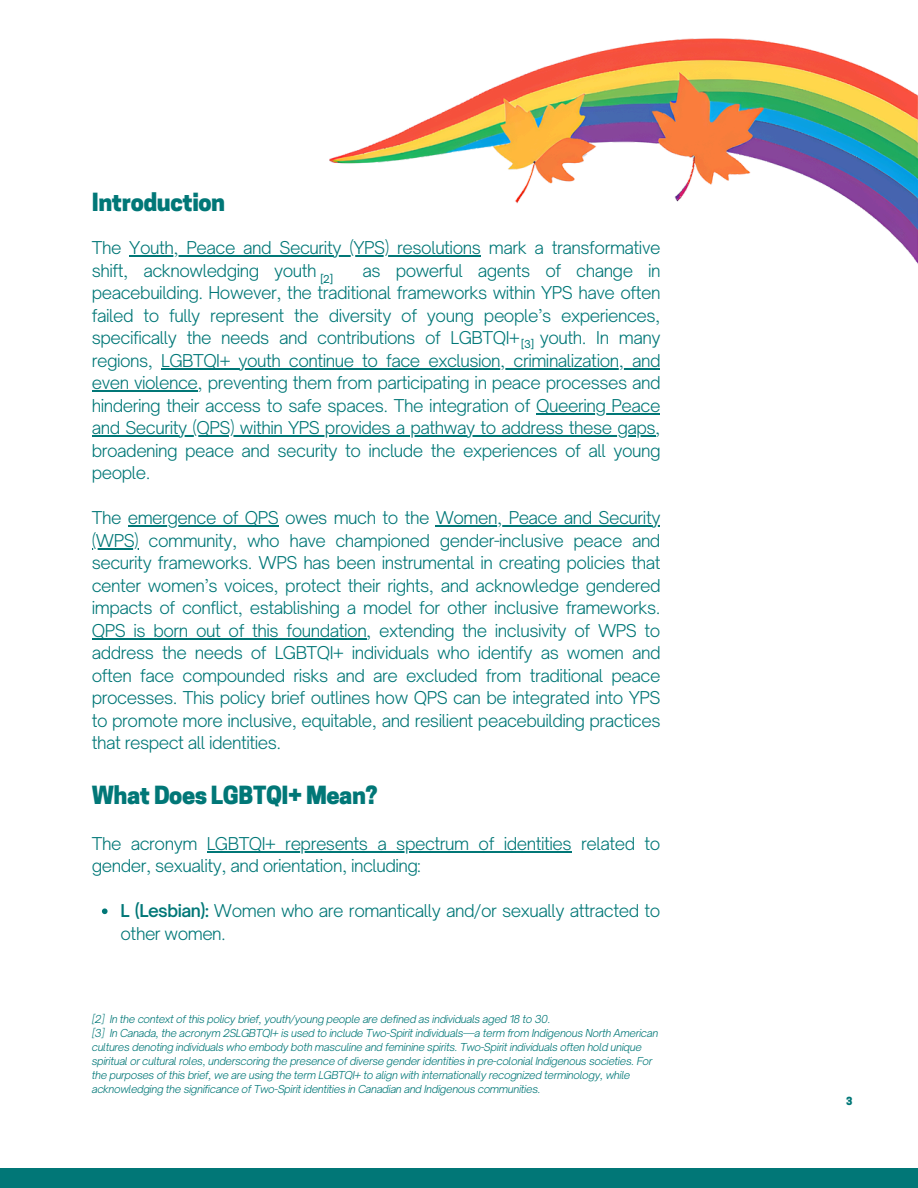
<style>
.page{position:relative;width:918px;height:1188px;background:#fff}
.page>*{position:absolute;margin:0;border:0;box-sizing:border-box;transform-origin:0 0}
.t1{font:800 23.55px "Cooper Hewitt";letter-spacing:-.02em;color:#017777}
.t2{font:300 16.95px/22.5px "Open Sauce One";letter-spacing:-.03em;color:#017777;text-align:justify}
.t3{font:italic 300 10.5px/14px "Open Sauce One";letter-spacing:-.03em;color:#017777}
.t4{font:10.5px "Open Sauce One";color:#017777}
.t5{font:800 10.5px "Cooper Hewitt";color:#017777}
.s1{font-weight:600}
</style>
<div class="page">
<div style="left:0;top:1168px;width:918px;height:20px;background:#017777"></div>
<hr style="left:129px;top:255px;width:351px;height:2px;background:#017777">
<hr style="left:161px;top:368px;width:499px;height:1px;background:#017777">
<hr style="left:92px;top:390px;width:106px;height:2px;background:#017777">
<hr style="left:536px;top:413px;width:124px;height:1px;background:#017777">
<hr style="left:92px;top:435px;width:563px;height:2px;background:#017777">
<hr style="left:128px;top:525px;width:150px;height:2px;background:#017777">
<hr style="left:436px;top:525px;width:224px;height:2px;background:#017777">
<hr style="left:92px;top:548px;width:46px;height:1px;background:#017777">
<hr style="left:92px;top:638px;width:274px;height:1px;background:#017777">
<img style="left:330px;top:39px;width:588px;height:225px">
<svg style="left:660px;top:156px;width:32px;height:29px"></svg>
<hr style="left:207px;top:851px;width:364px;height:1px;background:#017777">
<svg style="left:102px;top:908px;width:6px;height:6px"></svg>
<p class="t1" style="left:92px;top:194px;width:135px">Introduction</p>
<h1 class="t2" style="left:92px;top:237px;width:570px;text-indent:37px">Youth, Peace and Security (YPS) resolutions mark a transformative shift, acknowledging youth</h1>
<p class="t2" style="left:92px;top:237px;width:31px">The</p>
<h1 class="t2" style="left:92px;top:259px;width:570px;text-indent:271px">as powerful agents of change in peacebuilding. However, the traditional frameworks within YPS have often failed to fully represent the diversity of young people’s experiences, specifically the needs and contributions of LGBTQI+ youth. In many regions,</h1>
<p class="t4" style="left:320px;top:273px;width:15px">[2]</p>
<p class="t4" style="left:521px;top:338px;width:15px">[3]</p>
<h2 class="t2" style="left:92px;top:349px;width:570px;text-indent:69px">LGBTQI+ youth continue to face exclusion, criminalization, and even violence, preventing them from participating in peace processes and hindering their access to safe spaces. The integration of Queering Peace</h2>
<p class="t2" style="left:92px;top:417px;width:570px">and Security (QPS) within YPS provides a pathway to address these gaps, broadening peace and security to include the experiences of all young people.</p>
<p class="t2" style="left:92px;top:507px;width:570px">The emergence of QPS owes much to the Women, Peace and Security</p>
<h2 class="t2" style="left:92px;top:529px;width:570px">(WPS) community, who have championed gender-inclusive peace and security frameworks. WPS has been instrumental in creating policies that center women’s voices, protect their rights, and acknowledge gendered impacts of conflict, establishing a model for other inclusive frameworks.<br>QPS is born out of this foundation, extending the inclusivity of WPS to address the needs of LGBTQI+ individuals who identify as women and often face compounded risks and are excluded from traditional peace processes. This policy brief outlines how QPS can be integrated into YPS to promote more inclusive, equitable, and resilient peacebuilding practices that respect all identities.</h2>
<p class="t1" style="left:92px;top:787px;width:287px">What Does LGBTQI+ Mean?</p>
<p class="t2" style="left:92px;top:832px;width:570px;text-indent:115px">LGBTQI+ represents a spectrum of identities related to gender, sexuality, and orientation, including:</p>
<p class="t2" style="left:121px;top:900px;width:541px"><span class="s1">L (Lesbian):</span> Women who are romantically and/or sexually attracted to</p>
<p class="t2" style="left:121px;top:922px;width:107px">other women.</p>
<p class="t2" style="left:92px;top:832px;width:107px">The acronym</p>
<p class="t3" style="left:92px;top:1012px;width:14px">[2]</p>
<p class="t3" style="left:92px;top:1012px;width:568px;text-indent:18px">In the context of this policy brief, youth/young people are defined as individuals aged 18 to 30.<br>[3] In Canada, the acronym 2SLGBTQI+ is used to include Two-Spirit individuals—a term from Indigenous North American cultures denoting individuals who embody both masculine and feminine spirits. Two-Spirit individuals often hold unique spiritual or cultural roles, underscoring the presence of diverse gender identities in pre-colonial Indigenous societies. For the purposes of this brief, we are using the term LGBTQI+ to align with internationally recognized terminology, while acknowledging the significance of Two-Spirit identities in Canadian and Indigenous communities.</p>
<p class="t5" style="left:846px;top:1097px;width:8px">3</p>
</div>
